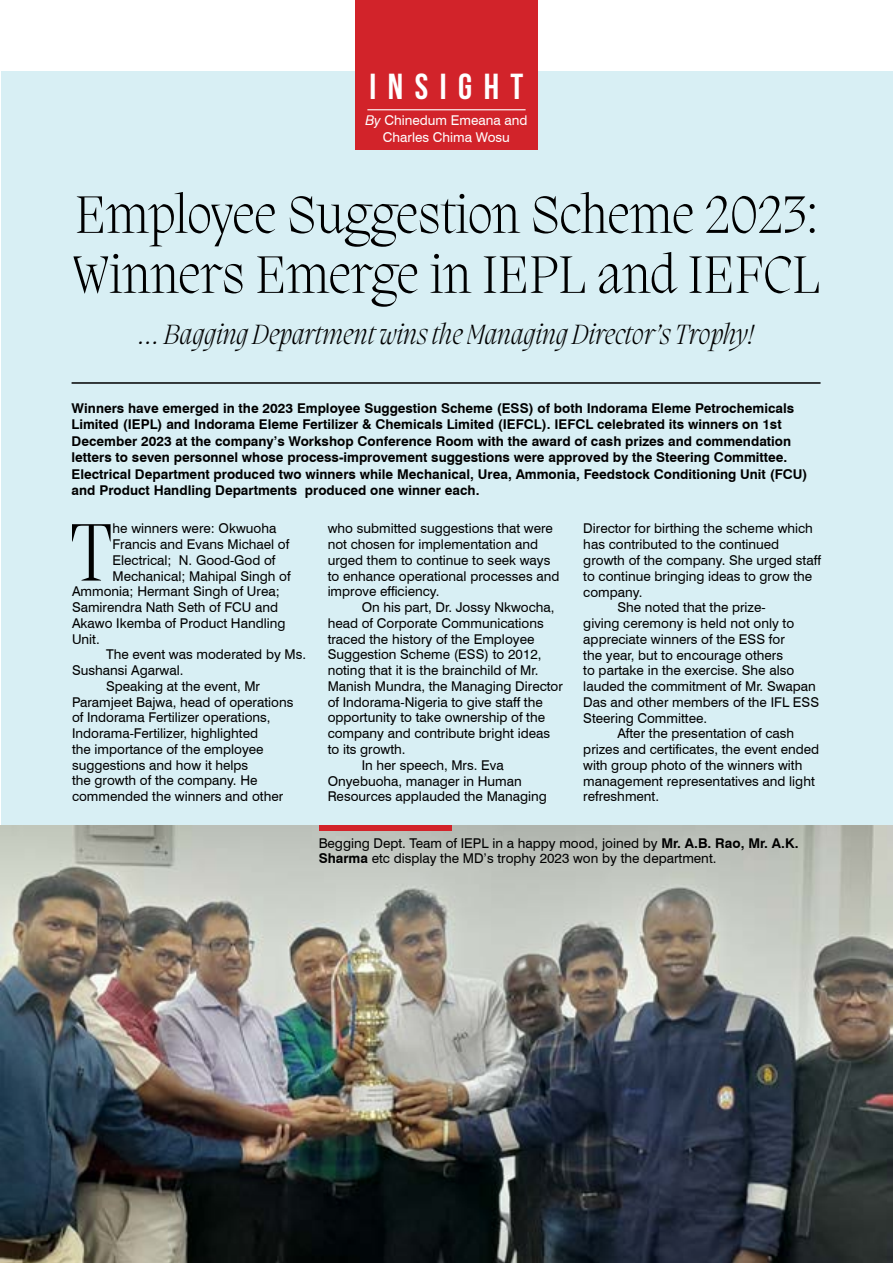
<style>
.page{position:relative;width:893px;height:1263px;background:#fff}
.page>*{position:absolute;margin:0;border:0;box-sizing:border-box;transform-origin:0 0}
.t1{font:200 83.55px "Migra";color:#000}
.t2{font:200 54px/60px "Migra";color:#000}
.t3{font:700 36px "Bebas Neue";letter-spacing:.32em;color:#fff}
.t4{font:italic 200 28.5px "Migra";color:#000}
.t5{font:13.5px/15.8px "Swiss 721 BT";color:#000}
.t6{font:700 13.5px/16.5px "Swiss 721 BT";color:#000}
.t7{font:13.5px/16.2px "Swiss 721 BT";color:#fff;text-align:center}
.s1{font-style:italic}
.s2{font-weight:700}
</style>
<div class="page">
<div style="left:2px;top:72px;width:891px;height:1089px;background:#d8eff4"></div>
<div style="left:355px;top:0;width:183px;height:150px;background:#d2232a"></div>
<hr style="left:367px;top:109px;width:159px;height:1px;background:#fff">
<hr style="left:72px;top:382px;width:748px;height:2px;background:#000">
<img style="left:0;top:826px;width:893px;height:437px">
<div style="left:319px;top:826px;width:132px;height:5px;background:#d2232a"></div>
<h3 class="t3" style="left:370px;top:67px;width:155px">INSIGHT</h3>
<p class="t7" style="left:365px;top:112px;width:164px"><span class="s1">By</span> Chinedum Emeana and<br>Charles Chima Wosu</p>
<h2 class="t2" style="left:73px;top:184px;width:749px">Employee Suggestion Scheme 2023:<br>Winners Emerge in IEPL and IEFCL</h2>
<h3 class="t4" style="left:138px;top:316px;width:618px">… Bagging Department wins the Managing Director’s Trophy!</h3>
<p class="t6" style="left:72px;top:399px;width:737px">Winners have emerged in the 2023 Employee Suggestion Scheme (ESS) of both Indorama Eleme Petrochemicals Limited (IEPL) and Indorama Eleme Fertilizer &amp; Chemicals Limited (IEFCL). IEFCL celebrated its winners on 1st December 2023 at the company’s Workshop Conference Room with the award of cash prizes and commendation letters to seven personnel whose process-improvement suggestions were approved by the Steering Committee.<br>Electrical Department produced two winners while Mechanical, Urea, Ammonia, Feedstock Conditioning Unit (FCU) and Product Handling Departments produced one winner each.</p>
<h1 class="t1" style="left:70px;top:499px;width:44px">T</h1>
<p class="t5" style="left:113px;top:520px;width:165px">he winners were: Okwuoha</p>
<p class="t5" style="left:113px;top:536px;width:178px">Francis and Evans Michael of</p>
<p class="t5" style="left:113px;top:552px;width:164px">Electrical; N. Good-God of</p>
<p class="t5" style="left:113px;top:567px;width:180px">Mechanical; Mahipal Singh of</p>
<p class="t5" style="left:72px;top:583px;width:209px">Ammonia; Hermant Singh of Urea;</p>
<p class="t5" style="left:72px;top:599px;width:208px">Samirendra Nath Seth of FCU and</p>
<p class="t5" style="left:72px;top:615px;width:215px">Akawo Ikemba of Product Handling</p>
<p class="t5" style="left:72px;top:630px;width:29px">Unit.</p>
<p class="t5" style="left:106px;top:646px;width:202px">The event was moderated by Ms.</p>
<p class="t5" style="left:72px;top:662px;width:113px">Sushansi Agarwal.</p>
<p class="t5" style="left:106px;top:678px;width:156px">Speaking at the event, Mr</p>
<p class="t5" style="left:72px;top:693px;width:223px">Paramjeet Bajwa, head of operations</p>
<p class="t5" style="left:72px;top:709px;width:200px">of Indorama Fertilizer operations,</p>
<p class="t5" style="left:72px;top:725px;width:188px">Indorama-Fertilizer, highlighted</p>
<p class="t5" style="left:72px;top:741px;width:193px">the importance of the employee</p>
<p class="t5" style="left:72px;top:756px;width:178px">suggestions and how it helps</p>
<p class="t5" style="left:72px;top:772px;width:187px">the growth of the company. He</p>
<p class="t5" style="left:72px;top:788px;width:213px">commended the winners and other</p>
<p class="t5" style="left:328px;top:520px;width:233px">who submitted suggestions that were not chosen for implementation and urged them to continue to seek ways to enhance operational processes and improve efficiency.</p>
<p class="t5" style="left:362px;top:599px;width:194px">On his part, Dr. Jossy Nkwocha,</p>
<p class="t5" style="left:328px;top:615px;width:218px">head of Corporate Communications</p>
<p class="t5" style="left:328px;top:630px;width:208px">traced the history of the Employee</p>
<p class="t5" style="left:328px;top:646px;width:215px">Suggestion Scheme (ESS) to 2012,</p>
<p class="t5" style="left:328px;top:662px;width:212px">noting that it is the brainchild of Mr.</p>
<p class="t5" style="left:328px;top:678px;width:237px">Manish Mundra, the Managing Director</p>
<p class="t5" style="left:328px;top:693px;width:217px">of Indorama-Nigeria to give staff the</p>
<p class="t5" style="left:328px;top:709px;width:219px">opportunity to take ownership of the</p>
<p class="t5" style="left:328px;top:725px;width:224px">company and contribute bright ideas</p>
<p class="t5" style="left:328px;top:741px;width:79px">to its growth.</p>
<p class="t5" style="left:362px;top:756px;width:143px">In her speech, Mrs. Eva</p>
<p class="t5" style="left:328px;top:772px;width:196px">Onyebuoha, manager in Human</p>
<p class="t5" style="left:328px;top:788px;width:221px">Resources applauded the Managing</p>
<p class="t5" style="left:583px;top:520px;width:231px">Director for birthing the scheme which</p>
<p class="t5" style="left:583px;top:536px;width:197px">has contributed to the continued</p>
<p class="t5" style="left:583px;top:552px;width:239px">growth of the company. She urged staff</p>
<p class="t5" style="left:583px;top:567px;width:231px">to continue bringing ideas to grow the</p>
<p class="t5" style="left:583px;top:583px;width:61px">company.</p>
<p class="t5" style="left:617px;top:599px;width:150px">She noted that the prize-</p>
<p class="t5" style="left:583px;top:615px;width:212px">giving ceremony is held not only to</p>
<p class="t5" style="left:583px;top:630px;width:203px">appreciate winners of the ESS for</p>
<p class="t5" style="left:583px;top:646px;width:201px">the year, but to encourage others</p>
<p class="t5" style="left:583px;top:662px;width:212px">to partake in the exercise. She also</p>
<p class="t5" style="left:583px;top:678px;width:234px">lauded the commitment of Mr. Swapan</p>
<p class="t5" style="left:583px;top:694px;width:237px">Das and other members of the IFL ESS</p>
<p class="t5" style="left:583px;top:709px;width:125px">Steering Committee.</p>
<p class="t5" style="left:617px;top:725px;width:178px">After the presentation of cash</p>
<p class="t5" style="left:583px;top:741px;width:237px">prizes and certificates, the event ended</p>
<p class="t5" style="left:583px;top:757px;width:221px">with group photo of the winners with</p>
<p class="t5" style="left:583px;top:772px;width:233px">management representatives and light</p>
<p class="t5" style="left:583px;top:788px;width:77px">refreshment.</p>
<p class="t5" style="left:319px;top:835px;width:481px;line-height:15.3px">Begging Dept. Team of IEPL in a happy mood, joined by <span class="s2">Mr. A.B. Rao, Mr. A.K.<br>Sharma</span> etc display the MD’s trophy 2023 won by the department.</p>
</div>
